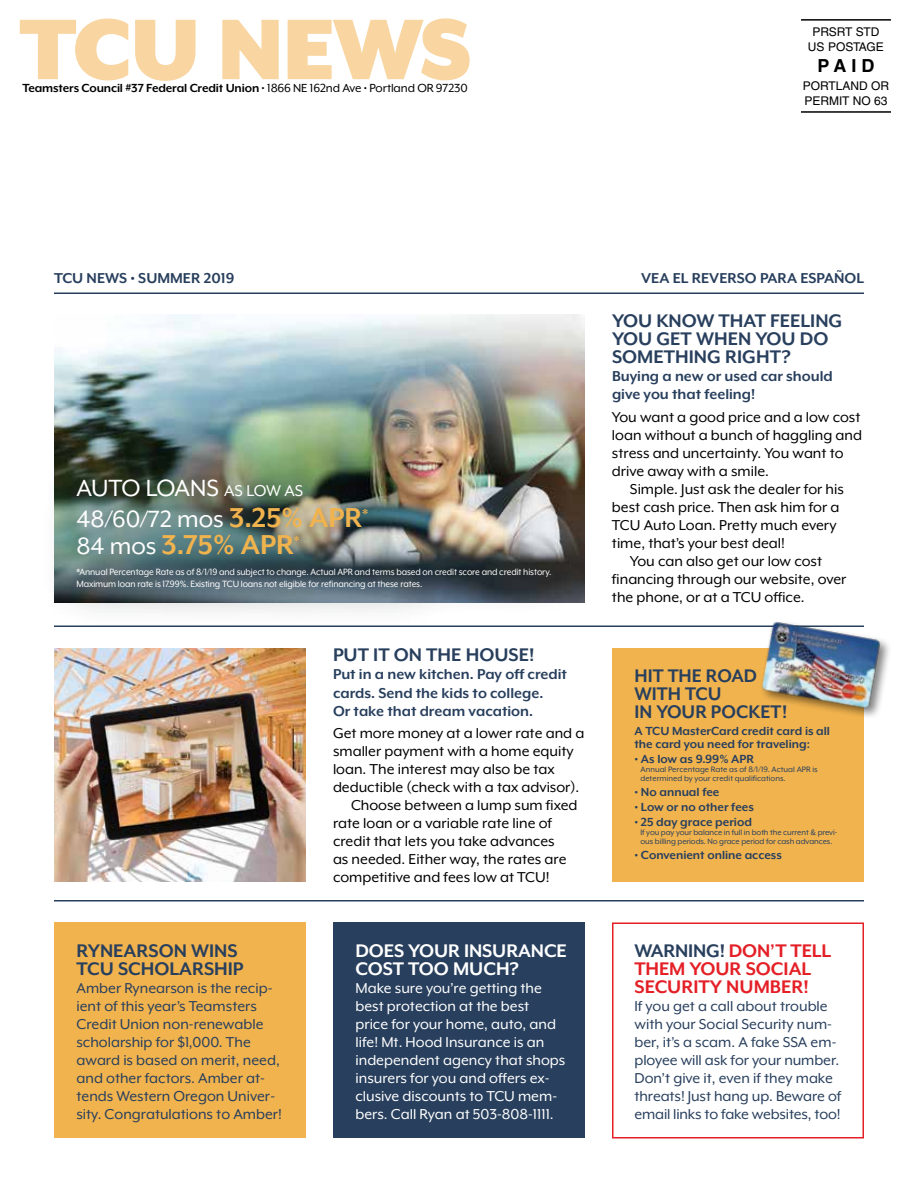
<style>
.page{position:relative;width:918px;height:1188px;background:#fff}
.page>*{position:absolute;margin:0;border:0;box-sizing:border-box;transform-origin:0 0}
.t1{font:900 99px "Mr Eaves XL Mod OT";letter-spacing:-.03em;color:#f8d5a1}
.t2{font:700 31.5px "Mr Eaves XL Mod OT";color:#f1b34e}
.t3{font:27px/31.5px "Mr Eaves XL Mod OT";color:#fff}
.t4{font:700 21px/18px "Mr Eaves XL Mod OT";color:#283f5d}
.t5{font:700 21px/18px "Mr Eaves XL Mod OT";color:#e41f26}
.t6{font:700 21px/18px "Mr Eaves XL Mod OT";letter-spacing:-.005em;color:#fff}
.t7{font:700 18px "Helvetica LT Std";color:#000}
.t8{font:16.5px/18px "Mr Eaves XL Mod OT";color:#000}
.t9{font:16.5px/18px "Mr Eaves XL Mod OT";color:#283f5d}
.t10{font:16.5px/18px "Mr Eaves XL Mod OT";color:#fff}
.t11{font:700 16.5px/18px "Mr Eaves XL Mod OT";color:#283f5d}
.t12{font:700 13.5px/13.5px "Mr Eaves XL Mod OT";color:#283f5d}
.t13{font:700 13.5px "Mr Eaves XL Mod OT";letter-spacing:-.01em;color:#000}
.t14{font:12px/15px "Helvetica LT Std";color:#000;text-align:center}
.t15{font:10.5px/12px "Mr Eaves XL Mod OT";letter-spacing:-.01em;color:#fff;scale:.95 1}
.t16{font:9px/9px "Mr Eaves XL Mod OT";letter-spacing:-.01em;color:#283f5d}
.s1{font-weight:400}
.s2{font-size:18px}
.s3{font-weight:700;font-size:31.5px;color:#f1b34e}
.s4{font-weight:400;font-size:27px;color:#fff}
.s5{color:#283f5d}
</style>
<div class="page">
<div style="left:612px;top:922px;width:252px;height:216px;border:2px solid #e41f26"></div>
<div style="left:54px;top:922px;width:252px;height:216px;background:#f1b34e"></div>
<div style="left:333px;top:922px;width:252px;height:216px;background:#283f5d"></div>
<div style="left:612px;top:648px;width:252px;height:234px;background:#f1b34e"></div>
<img style="left:54px;top:315px;width:531px;height:124px">
<img style="left:54px;top:648px;width:252px;height:234px">
<hr style="left:801px;top:19px;width:90px;height:2px;background:#000">
<hr style="left:801px;top:111px;width:90px;height:2px;background:#000">
<hr style="left:54px;top:292px;width:810px;height:2px;background:#283f5d">
<hr style="left:54px;top:626px;width:810px;height:1px;background:#283f5d">
<hr style="left:54px;top:900px;width:810px;height:2px;background:#283f5d">
<div style="left:759px;top:619px;width:133px;height:101px;background:#000;opacity:.5"></div>
<img style="left:760px;top:620px;width:123px;height:91px">
<div style="left:38px;top:439px;width:549px;height:189px;background:#242e28;opacity:.5"></div>
<h1 class="t1" style="left:20px;top:0;width:454px">TCU NEWS</h1>
<p class="t13" style="left:22px;top:81px;width:447px">Teamsters Council #37 Federal Credit Union <span class="s1">• 1866 NE 162nd Ave • Portland OR 97230</span></p>
<p class="t14" style="left:808px;top:24px;width:77px">PRSRT STD<br>US POSTAGE</p>
<p class="t7" style="left:817px;top:55px;width:59px">P A I D</p>
<p class="t14" style="left:803px;top:78px;width:88px;text-align:left">PORTLAND OR<br>PERMIT NO 63</p>
<p class="t11" style="left:54px;top:269px;width:182px">TCU NEWS • SUMMER 2019</p>
<p class="t11" style="left:641px;top:269px;width:224px">VEA EL REVERSO PARA ESPAÑOL</p>
<h3 class="t3" style="left:76px;top:472px;width:293px">AUTO LOANS <span class="s2">AS LOW AS<br></span>48/60/72 mos <span class="s3">3.25% APR</span><sup>*</sup></h3>
<h2 class="t2" style="left:76px;top:529px;width:225px"><span class="s4">84 mos</span> 3.75% APR<sup>*</sup></h2>
<p class="t15" style="left:76px;top:566px;width:502px">*Annual Percentage Rate as of 8/1/19 and subject to change. Actual APR and terms based on credit score and credit history.<br>Maximum loan rate is 17.99%. Existing TCU loans not eligible for refinancing at these rates.</p>
<p class="t4" style="left:76px;top:941px;width:169px">RYNEARSON WINS<br>TCU SCHOLARSHIP</p>
<p class="t9" style="left:76px;top:979px;width:207px">Amber Rynearson is the recip&shy;ient of this year’s Teamsters<br>Credit Union non-renewable scholarship for $1,000. The award is based on merit, need, and other factors. Amber at&shy;tends Western Oregon Univer&shy;sity. Congratulations to Amber!</p>
<p class="t4" style="left:333px;top:646px;width:203px">PUT IT ON THE HOUSE!</p>
<p class="t11" style="left:333px;top:666px;width:236px">Put in a new kitchen. Pay off credit cards. Send the kids to college.<br>Or take that dream vacation.</p>
<p class="t8" style="left:333px;top:724px;width:253px">Get more money at a lower rate and a</p>
<p class="t8" style="left:333px;top:742px;width:242px">smaller payment with a home equity</p>
<p class="t8" style="left:333px;top:760px;width:223px">loan. The interest may also be tax</p>
<p class="t8" style="left:333px;top:778px;width:248px">deductible (check with a tax advisor).</p>
<p class="t8" style="left:351px;top:796px;width:228px">Choose between a lump sum fixed</p>
<p class="t8" style="left:333px;top:814px;width:221px">rate loan or a variable rate line of</p>
<p class="t8" style="left:333px;top:832px;width:223px">credit that lets you take advances</p>
<p class="t8" style="left:333px;top:850px;width:235px">as needed. Either way, the rates are</p>
<p class="t8" style="left:333px;top:868px;width:218px">competitive and fees low at TCU!</p>
<p class="t6" style="left:356px;top:941px;width:213px">DOES YOUR INSURANCE<br>COST TOO MUCH?</p>
<p class="t10" style="left:356px;top:979px;width:211px">Make sure you’re getting the best protection at the best price for your home, auto, and life! Mt. Hood Insurance is an independent agency that shops insurers for you and offers ex&shy;clusive discounts to TCU mem&shy;bers. Call Ryan at 503-808-1111.</p>
<p class="t4" style="left:612px;top:312px;width:232px">YOU KNOW THAT FEELING<br>YOU GET WHEN YOU DO<br>SOMETHING RIGHT?</p>
<p class="t11" style="left:612px;top:367px;width:222px">Buying a new or used car should give you that feeling!</p>
<p class="t8" style="left:612px;top:408px;width:252px">You want a good price and a low cost loan without a bunch of haggling and stress and uncertainty. You want to drive away with a smile.</p>
<p class="t8" style="left:612px;top:480px;width:233px;text-indent:18px">Simple. Just ask the dealer for his best cash price. Then ask him for a<br>TCU Auto Loan. Pretty much every time, that’s your best deal!</p>
<p class="t8" style="left:612px;top:552px;width:236px;text-indent:18px">You can also get our low cost financing through our website, over the phone, or at a TCU office.</p>
<p class="t4" style="left:634px;top:667px;width:154px">HIT THE ROAD<br>WITH TCU<br>IN YOUR POCKET!</p>
<p class="t12" style="left:634px;top:724px;width:197px">A TCU MasterCard credit card is all the card you need for traveling:</p>
<p class="t12" style="left:634px;top:752px;width:121px">• As low as 9.99% APR</p>
<p class="t16" style="left:640px;top:765px;width:179px">Annual Percentage Rate as of 8/1/19. Actual APR is determined by your credit qualifications.</p>
<p class="t12" style="left:634px;top:785px;width:86px">• No annual fee</p>
<p class="t12" style="left:634px;top:800px;width:121px">• Low or no other fees</p>
<p class="t12" style="left:634px;top:815px;width:119px">• 25 day grace period</p>
<p class="t16" style="left:640px;top:828px;width:198px">If you pay your balance in full in both the current &amp; previ&shy;ous billing periods. No grace period for cash advances.</p>
<p class="t12" style="left:634px;top:848px;width:149px">• Convenient online access</p>
<p class="t5" style="left:634px;top:941px;width:198px"><span class="s5">WARNING!</span> DON’T TELL<br>THEM YOUR SOCIAL<br>SECURITY NUMBER!</p>
<p class="t9" style="left:634px;top:997px;width:208px">If you get a call about trouble with your Social Security num&shy;ber, it’s a scam. A fake SSA em&shy;ployee will ask for your number.<br>Don’t give it, even if they make threats! Just hang up. Beware of email links to fake websites, too!</p>
</div>
